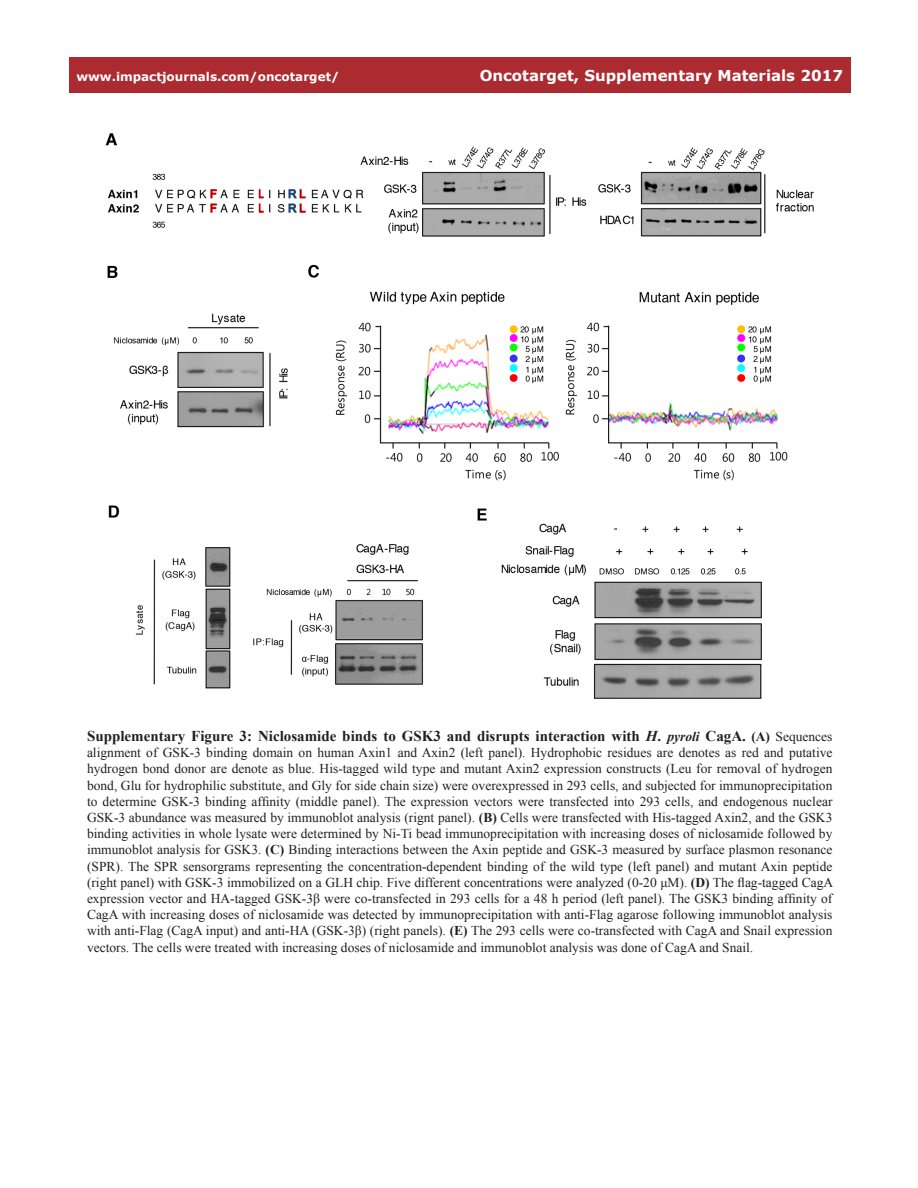
<style>
.page{position:relative;width:918px;height:1188px;background:#fff}
.page>*{position:absolute;margin:0;border:0;box-sizing:border-box;transform-origin:0 0}
.figuretext{font:700 15px "Times New Roman";color:#231f20}
.t1{font:700 15px "Verdana";color:#fff}
.figuretext-2{font:13.5px/16.2px "Times New Roman";color:#231f20;text-align:justify}
.t2{font:700 12px "Verdana";color:#fff}
.s1{font-style:italic}
.s2{font-style:italic;font-size:13.5px}
.s3{font-size:13.5px}
.s4{font-weight:400;font-size:13.5px}
.s5{font-weight:700}
</style>
<div class="page">
<div style="left:69px;top:57px;width:781px;height:36px;background:#ac2b31"></div>
<img style="left:105px;top:133px;width:709px;height:566px">
<p class="t2" style="left:76px;top:68px;width:264px">www.impactjournals.com/oncotarget/</p>
<p class="t1" style="left:480px;top:65px;width:365px">Oncotarget, Supplementary Materials 2017</p>
<p class="figuretext" style="left:87px;top:726px;width:747px">Supplementary Figure 3: Niclosamide binds to GSK3 and disrupts interaction with <span class="s1">H</span>. <span class="s2">pyroli</span> CagA. <span class="s3">(A)</span> <span class="s4">Sequences</span></p>
<p class="figuretext-2" style="left:87px;top:744px;width:748px">alignment of GSK-3 binding domain on human Axin1 and Axin2 (left panel). Hydrophobic residues are denotes as red and putative hydrogen bond donor are denote as blue. His-tagged wild type and mutant Axin2 expression constructs (Leu for removal of hydrogen bond, Glu for hydrophilic substitute, and Gly for side chain size) were overexpressed in 293 cells, and subjected for immunoprecipitation to determine GSK-3 binding affinity (middle panel). The expression vectors were transfected into 293 cells, and endogenous nuclear GSK-3 abundance was measured by immunoblot analysis (rignt panel). <span class="s5">(B)</span> Cells were transfected with His-tagged Axin2, and the GSK3 binding activities in whole lysate were determined by Ni-Ti bead immunoprecipitation with increasing doses of niclosamide followed by immunoblot analysis for GSK3. <span class="s5">(C)</span> Binding interactions between the Axin peptide and GSK-3 measured by surface plasmon resonance (SPR). The SPR sensorgrams representing the concentration-dependent binding of the wild type (left panel) and mutant Axin peptide (right panel) with GSK-3 immobilized on a GLH chip. Five different concentrations were analyzed (0-20 μM). <span class="s5">(D)</span> The flag-tagged CagA expression vector and HA-tagged GSK-3β were co-transfected in 293 cells for a 48 h period (left panel). The GSK3 binding affinity of CagA with increasing doses of niclosamide was detected by immunoprecipitation with anti-Flag agarose following immunoblot analysis with anti-Flag (CagA input) and anti-HA (GSK-3β) (right panels). <span class="s5">(E)</span> The 293 cells were co-transfected with CagA and Snail expression vectors. The cells were treated with increasing doses of niclosamide and immunoblot analysis was done of CagA and Snail.</p>
</div>
